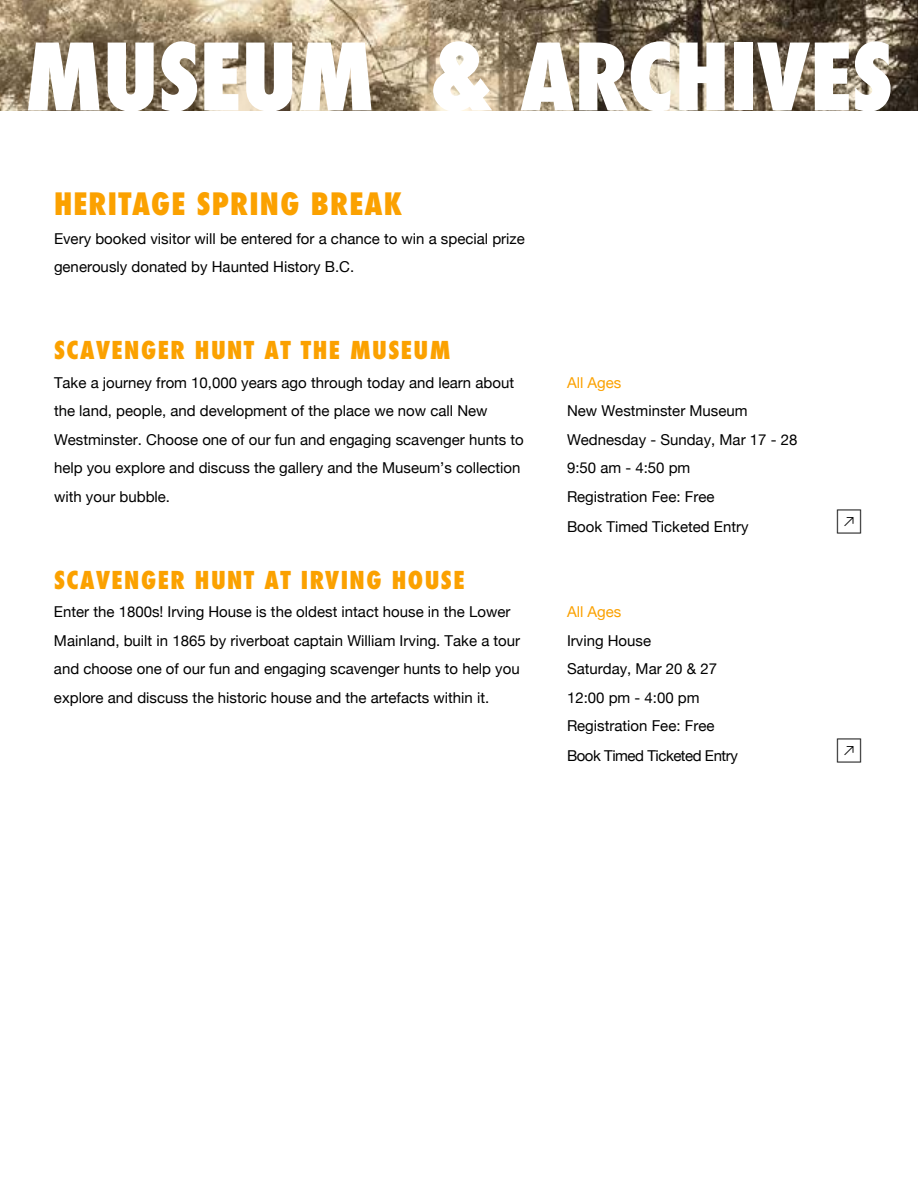
<style>
.page{position:relative;width:918px;height:1188px;background:#fff}
.page>*{position:absolute;margin:0;border:0;box-sizing:border-box;transform-origin:0 0}
.t1{font:800 condensed 90px "Futura";color:#fff}
.t2{font:800 condensed 30px "Futura";letter-spacing:.04em;color:#fba100}
.t3{font:800 condensed 24px "Futura";letter-spacing:.06em;color:#fba100}
.t4{font:24px "icomoon";color:#000}
.t5{font:15px/28.5px "Helvetica Neue";color:#000}
.t6{font:15px "Helvetica Neue";letter-spacing:-.03em;color:#000}
.t7{font:15px "Helvetica Neue";color:#fba100}
</style>
<div class="page">
<img style="left:0;top:0;width:918px;height:110px">
<h1 class="t1" style="left:25px;top:16px;width:870px">MUSEUM &amp; ARCHIVES</h1>
<h2 class="t2" style="left:54px;top:184px;width:350px">HERITAGE SPRING BREAK</h2>
<p class="t5" style="left:54px;top:225px;width:472px">Every booked visitor will be entered for a chance to win a special prize generously donated by Haunted History B.C.</p>
<h3 class="t3" style="left:54px;top:334px;width:398px">SCAVENGER HUNT AT THE MUSEUM</h3>
<p class="t5" style="left:54px;top:369px;width:471px">Take a journey from 10,000 years ago through today and learn about the land, people, and development of the place we now call New Westminster. Choose one of our fun and engaging scavenger hunts to help you explore and discuss the gallery and the Museum’s collection with your bubble.</p>
<h3 class="t3" style="left:54px;top:563px;width:412px">SCAVENGER HUNT AT IRVING HOUSE</h3>
<p class="t5" style="left:54px;top:599px;width:468px">Enter the 1800s! Irving House is the oldest intact house in the Lower Mainland, built in 1865 by riverboat captain William Irving. Take a tour and choose one of our fun and engaging scavenger hunts to help you explore and discuss the historic house and the artefacts within it.</p>
<p class="t7" style="left:567px;top:372px;width:56px">All Ages</p>
<p class="t5" style="left:567px;top:398px;width:232px">New Westminster Museum<br>Wednesday - Sunday, Mar 17 - 28<br>9:50 am - 4:50 pm<br>Registration Fee: Free</p>
<p class="t5" style="left:567px;top:513px;width:183px">Book Timed Ticketed Entry</p>
<h3 class="t4" style="left:837px;top:509px;width:25px">●</h3>
<p class="t7" style="left:567px;top:601px;width:56px">All Ages</p>
<p class="t5" style="left:567px;top:627px;width:152px">Irving House<br>Saturday, Mar 20 &amp; 27<br>12:00 pm - 4:00 pm<br>Registration Fee: Free</p>
<p class="t6" style="left:567px;top:745px;width:172px">Book Timed Ticketed Entry</p>
<h3 class="t4" style="left:837px;top:739px;width:25px">●</h3>
</div>
